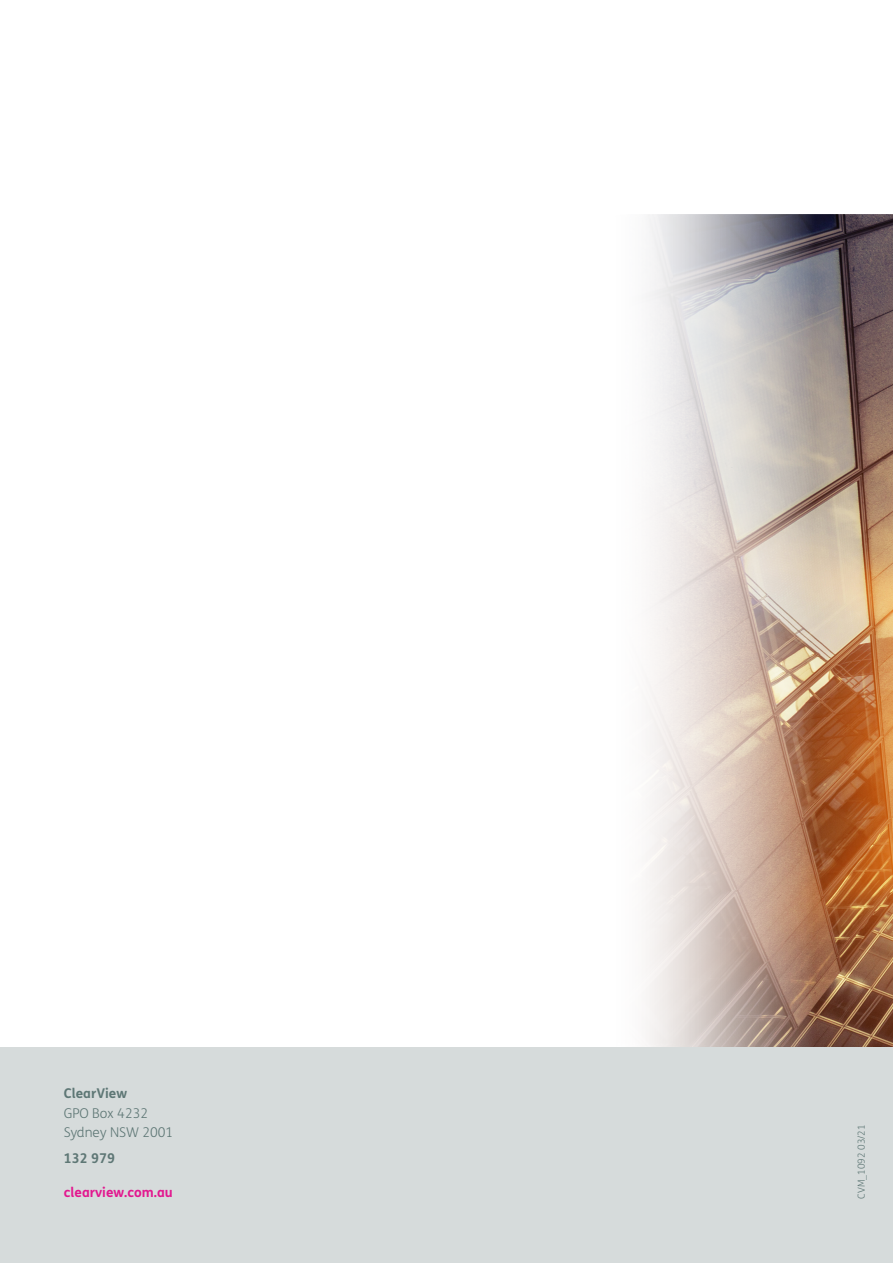
<style>
.page{position:relative;width:893px;height:1263px;background:#fff}
.page>*{position:absolute;margin:0;border:0;box-sizing:border-box;transform-origin:0 0}
.Sub_level_2{font:300 13.5px/19.5px "FS Me";color:#5e7775}
.Sub_level_2-2{font:700 13.5px "FS Me";color:#e2188f}
.Sub_level_2-3{font:700 13.5px "FS Me";color:#5e7775}
.Sub_level_2-4{font:300 9.75px "FS Me";color:#5e7775}
.s1{font-weight:700}
</style>
<div class="page">
<div style="left:0;top:1047px;width:893px;height:216px;background:#d6dbdb"></div>
<img style="left:646px;top:215px;width:247px;height:831px">
<p class="Sub_level_2" style="left:64px;top:1083px;width:111px"><span class="s1">ClearView<br></span>GPO Box 4232<br>Sydney NSW 2001</p>
<p class="Sub_level_2-3" style="left:64px;top:1148px;width:53px">132 979</p>
<p class="Sub_level_2-2" style="left:64px;top:1182px;width:111px">clearview.com.au</p>
<p class="Sub_level_2-4" style="left:855px;top:1198px;width:76px;rotate:-90deg">CVM_1092 03/21</p>
</div>
